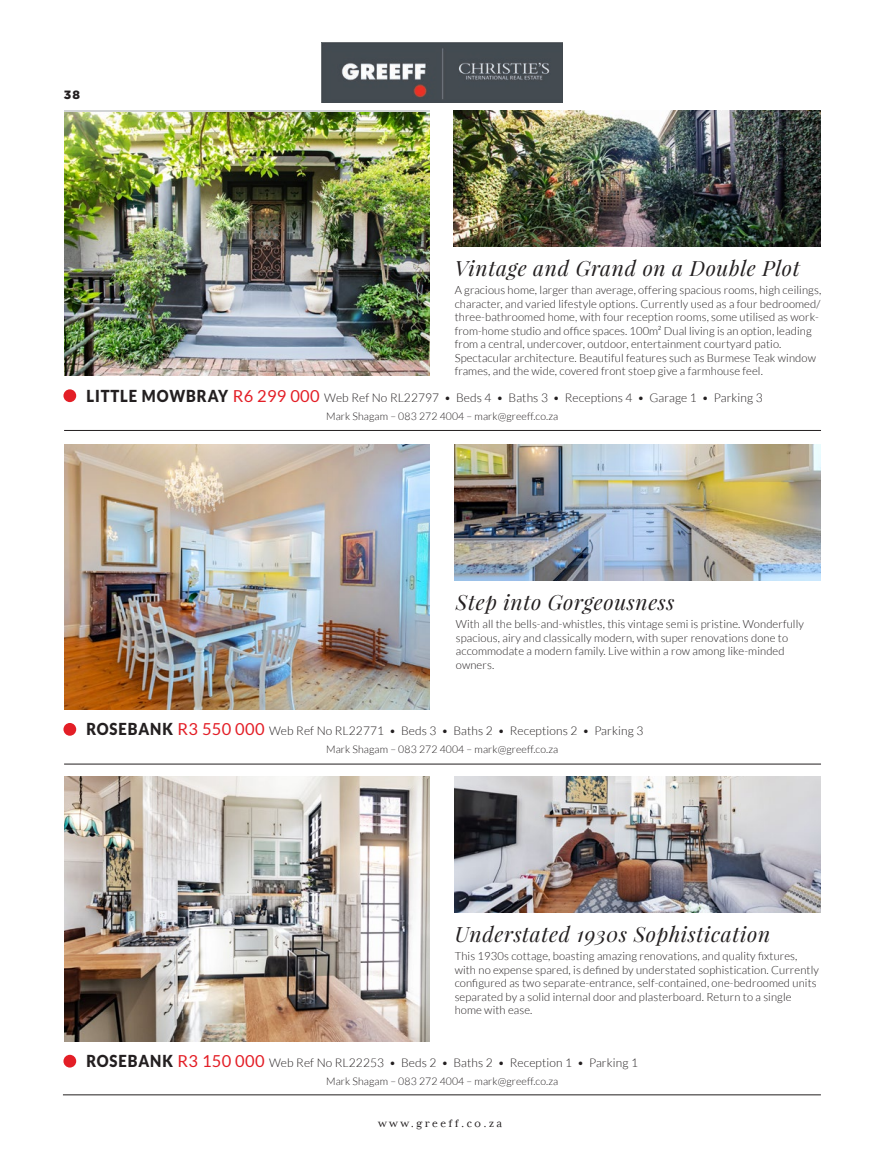
<style>
.page{position:relative;width:893px;height:1170px;background:#fff}
.page>*{position:absolute;margin:0;border:0;box-sizing:border-box;transform-origin:0 0}
.t1{font:italic 21px "Playfair Display";letter-spacing:.03em;color:#231f20}
.t2{font:300 12px "Lato";letter-spacing:.01em;color:#231f20}
.t3{font:12px "Mrs Eaves XL Serif OT";letter-spacing:.2em;color:#231f20}
.t4{font:900 12px "Gotham";color:#231f20}
.t5{font:300 11.25px/13.5px "Lato";letter-spacing:.01em;color:#231f20}
.t6{font:300 10.5px "Lato";letter-spacing:.01em;color:#231f20}
.s1{font-weight:900;font-size:16.5px}
.s2{font-weight:400;font-size:16.5px;color:#e31e26}
</style>
<div class="page">
<hr style="left:63px;top:1094px;width:758px;height:1px;background:#231f20">
<img style="left:322px;top:43px;width:241px;height:60px">
<hr style="left:64px;top:763px;width:757px;height:1px;background:#231f20">
<hr style="left:64px;top:430px;width:757px;height:1px;background:#231f20">
<img style="left:64px;top:776px;width:365px;height:265px">
<img style="left:64px;top:444px;width:365px;height:265px">
<img style="left:64px;top:112px;width:365px;height:264px">
<div style="left:63px;top:1054px;width:13px;height:13px;background:#e31e26;border-radius:50%"></div>
<div style="left:63px;top:723px;width:13px;height:12px;background:#e31e26;border-radius:50%"></div>
<div style="left:63px;top:389px;width:13px;height:13px;background:#e31e26;border-radius:50%"></div>
<img style="left:454px;top:111px;width:366px;height:136px">
<img style="left:455px;top:444px;width:365px;height:136px">
<img style="left:455px;top:776px;width:365px;height:136px">
<p class="t4" style="left:64px;top:87px;width:18px">38</p>
<h1 class="t1" style="left:455px;top:254px;width:347px">Vintage and Grand on a Double Plot</h1>
<p class="t5" style="left:455px;top:283px;width:368px">A gracious home, larger than average, offering spacious rooms, high ceilings, character, and varied lifestyle options. Currently used as a four bedroomed/ three-bathroomed home, with four reception rooms, some utilised as work&shy;from-home studio and office spaces. 100m² Dual living is an option, leading from a central, undercover, outdoor, entertainment courtyard patio.<br>Spectacular architecture. Beautiful features such as Burmese Teak window frames, and the wide, covered front stoep give a farmhouse feel.</p>
<p class="t2" style="left:86px;top:391px;width:678px"><span class="s1">LITTLE MOWBRAY</span> <span class="s2">R6 299 000</span> Web Ref No RL22797 • Beds 4 • Baths 3 • Receptions 4 • Garage 1 • Parking 3</p>
<p class="t6" style="left:326px;top:410px;width:234px">Mark Shagam – 083 272 4004 – mark@greeff.co.za</p>
<h1 class="t1" style="left:456px;top:588px;width:220px">Step into Gorgeousness</h1>
<p class="t5" style="left:456px;top:617px;width:350px">With all the bells-and-whistles, this vintage semi is pristine. Wonderfully spacious, airy and classically modern, with super renovations done to accommodate a modern family. Live within a row among like-minded owners.</p>
<p class="t2" style="left:86px;top:724px;width:558px"><span class="s1">ROSEBANK</span> <span class="s2">R3 550 000</span> Web Ref No RL22771 • Beds 3 • Baths 2 • Receptions 2 • Parking 3</p>
<p class="t6" style="left:326px;top:743px;width:234px">Mark Shagam – 083 272 4004 – mark@greeff.co.za</p>
<h1 class="t1" style="left:455px;top:919px;width:317px">Understated 1930s Sophistication</h1>
<p class="t5" style="left:455px;top:949px;width:366px">This 1930s cottage, boasting amazing renovations, and quality fixtures, with no expense spared, is defined by understated sophistication. Currently configured as two separate-entrance, self-contained, one-bedroomed units separated by a solid internal door and plasterboard. Return to a single home with ease.</p>
<p class="t2" style="left:86px;top:1056px;width:553px"><span class="s1">ROSEBANK</span> <span class="s2">R3 150 000</span> Web Ref No RL22253 • Beds 2 • Baths 2 • Reception 1 • Parking 1</p>
<p class="t6" style="left:326px;top:1075px;width:234px">Mark Shagam – 083 272 4004 – mark@greeff.co.za</p>
<p class="t3" style="left:378px;top:1116px;width:125px">www.greeff.co.za</p>
</div>
